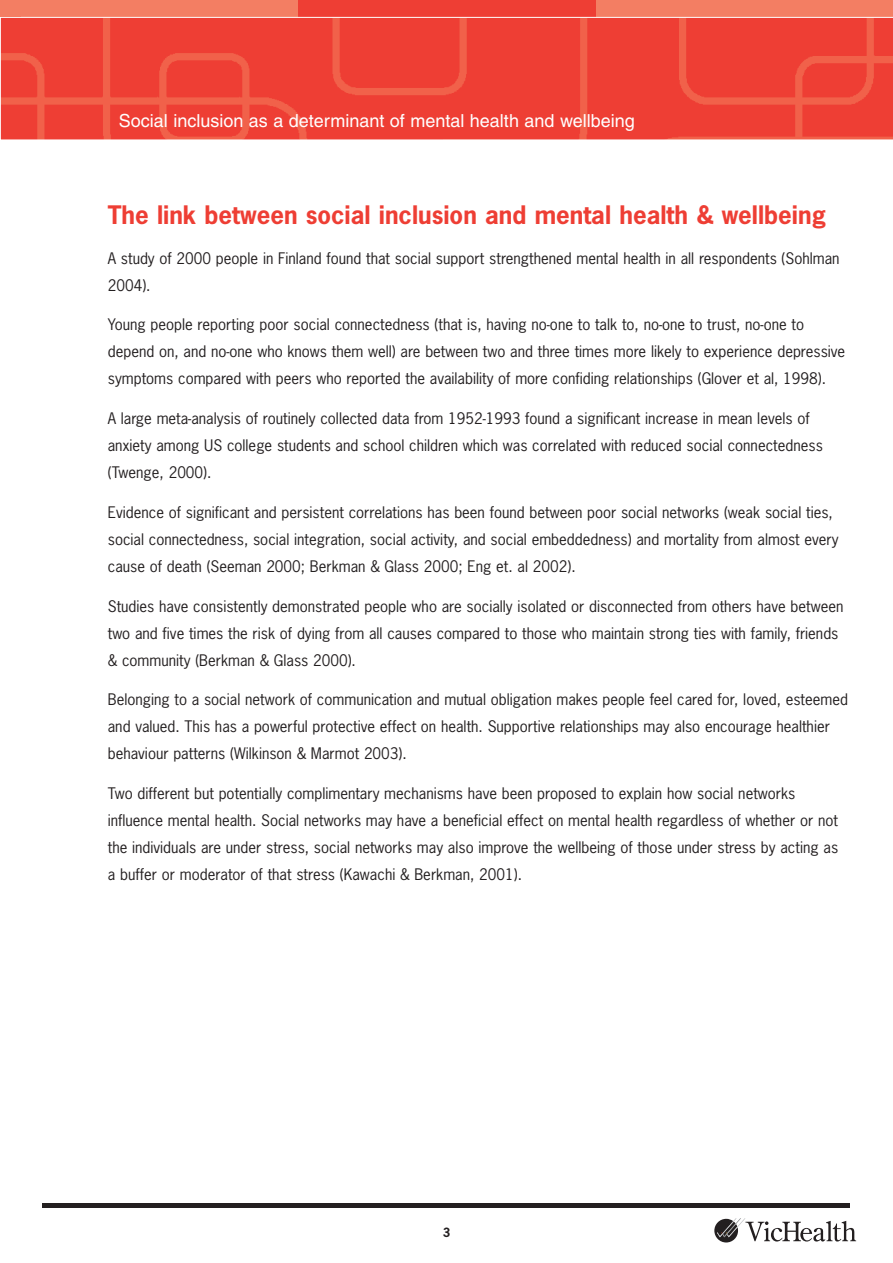
<style>
.page{position:relative;width:893px;height:1263px;background:#fff}
.page>*{position:absolute;margin:0;border:0;box-sizing:border-box;transform-origin:0 0}
.t1{font:700 24px "News Gothic";color:#ee3e34}
.t2{font:18px "Helvetica";color:#fff}
.t3{font:15px/27px "News Gothic";color:#231f20}
.t4{font:700 12px "News Gothic";color:#231f20}
</style>
<div class="page">
<div style="left:0;top:0;width:299px;height:17px;background:#f37e63"></div>
<div style="left:299px;top:0;width:297px;height:17px;background:#ee3e34"></div>
<div style="left:596px;top:0;width:297px;height:17px;background:#f37e63"></div>
<svg style="left:0;top:17px;width:893px;height:123px;background:#ee4439"></svg>
<svg style="left:714px;top:1218px;width:142px;height:24px"></svg>
<div style="left:43px;top:1203px;width:807px;height:5px;background:#231f20"></div>
<p class="t2" style="left:119px;top:114px;width:518px">Social inclusion as a determinant of mental health and wellbeing</p>
<h1 class="t1" style="left:108px;top:201px;width:720px">The link between social inclusion and mental health &amp; wellbeing</h1>
<p class="t3" style="left:108px;top:245px;width:733px">A study of 2000 people in Finland found that social support strengthened mental health in all respondents (Sohlman<br>2004).</p>
<p class="t3" style="left:108px;top:312px;width:739px">Young people reporting poor social connectedness (that is, having no-one to talk to, no-one to trust, no-one to depend on, and no-one who knows them well) are between two and three times more likely to experience depressive symptoms compared with peers who reported the availability of more confiding relationships (Glover et al, 1998).</p>
<p class="t3" style="left:108px;top:405px;width:717px">A large meta-analysis of routinely collected data from 1952-1993 found a significant increase in mean levels of anxiety among US college students and school children which was correlated with reduced social connectedness (Twenge, 2000).</p>
<p class="t3" style="left:108px;top:499px;width:732px">Evidence of significant and persistent correlations has been found between poor social networks (weak social ties, social connectedness, social integration, social activity, and social embeddedness) and mortality from almost every cause of death (Seeman 2000; Berkman &amp; Glass 2000; Eng et. al 2002).</p>
<p class="t3" style="left:108px;top:593px;width:737px">Studies have consistently demonstrated people who are socially isolated or disconnected from others have between two and five times the risk of dying from all causes compared to those who maintain strong ties with family, friends &amp; community (Berkman &amp; Glass 2000).</p>
<p class="t3" style="left:108px;top:687px;width:742px">Belonging to a social network of communication and mutual obligation makes people feel cared for, loved, esteemed and valued. This has a powerful protective effect on health. Supportive relationships may also encourage healthier behaviour patterns (Wilkinson &amp; Marmot 2003).</p>
<p class="t3" style="left:108px;top:780px;width:732px">Two different but potentially complimentary mechanisms have been proposed to explain how social networks influence mental health. Social networks may have a beneficial effect on mental health regardless of whether or not the individuals are under stress, social networks may also improve the wellbeing of those under stress by acting as a buffer or moderator of that stress (Kawachi &amp; Berkman, 2001).</p>
<p class="t4" style="left:443px;top:1225px;width:9px">3</p>
</div>
